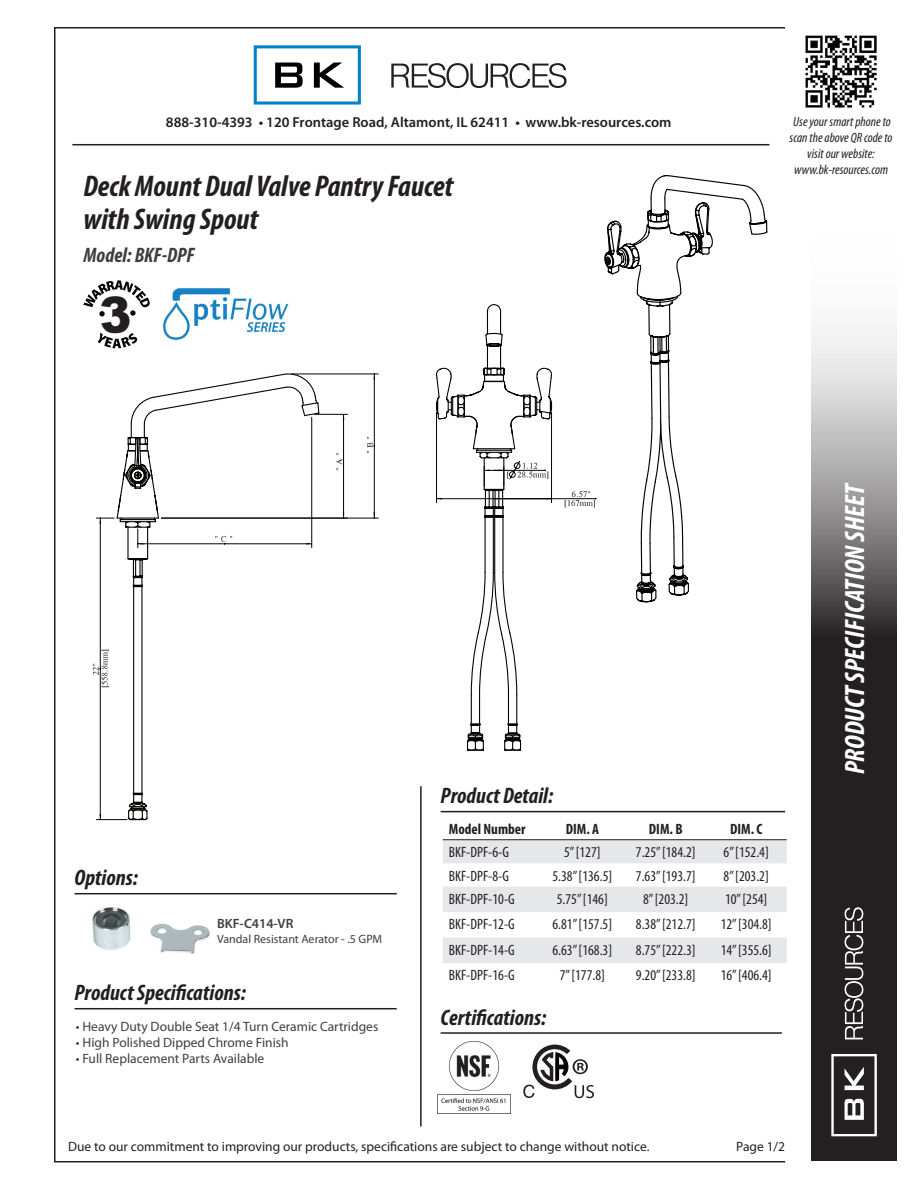
<style>
.page{position:relative;width:918px;height:1188px;background:#fff}
.page>*{position:absolute;margin:0;border:0;box-sizing:border-box;transform-origin:0 0}
.t1{font:italic 700 condensed 30px/33px "Myriad Pro";color:#231f20}
.t2{font:italic 700 condensed 28.05px "Myriad Pro";letter-spacing:-.005em;color:#fff}
.t3{font:italic 700 condensed 22.5px "Myriad Pro";color:#231f20}
.t4{font:italic 700 condensed 21px "Myriad Pro";color:#3e3e3f}
.t5{font:condensed 15px "Myriad Pro";color:#231f20}
.t6{font:700 condensed 15px "Myriad Pro";color:#231f20}
.t7{font:600 14.55px "Myriad Pro";color:#231f20}
.t8{font:13.5px "Myriad Pro";color:#3e3e3f}
.t9{font:13.5px "Myriad Pro";color:#231f20}
.t10{font:italic condensed 13.5px/16.2px "Myriad Pro";color:#231f20;text-align:center}
.t11{font:600 13.5px "Myriad Pro";color:#3e3e3f}
.t12{font:12px "Myriad Pro";color:#3e3e3f}
</style>
<div class="page">
<svg style="left:811px;top:325px;width:86px;height:836px;background:#565354"></svg>
<svg style="left:845px;top:907px;width:18px;height:132px"></svg>
<svg style="left:831px;top:1054px;width:46px;height:82px"></svg>
<img style="left:805px;top:36px;width:72px;height:71px">
<hr style="left:54px;top:1161px;width:731px;height:1px;background:#231f20">
<hr style="left:54px;top:27px;width:731px;height:1px;background:#231f20">
<hr style="left:54px;top:27px;width:2px;height:1134px;background:#231f20">
<svg style="left:254px;top:45px;width:107px;height:60px"></svg>
<svg style="left:391px;top:63px;width:176px;height:25px"></svg>
<hr style="left:72px;top:144px;width:698px;height:1px;background:#231f20">
<hr style="left:75px;top:1008px;width:322px;height:1px;background:#231f20">
<hr style="left:441px;top:1032px;width:341px;height:2px;background:#231f20">
<svg style="left:523px;top:1045px;width:71px;height:53px"></svg>
<img style="left:162px;top:288px;width:127px;height:52px">
<img style="left:437px;top:1041px;width:73px;height:72px">
<hr style="left:441px;top:811px;width:344px;height:1px;background:#231f20">
<hr style="left:420px;top:786px;width:2px;height:340px;background:#231f20">
<hr style="left:75px;top:893px;width:322px;height:1px;background:#231f20">
<img style="left:92px;top:907px;width:118px;height:47px">
<svg style="left:443px;top:840px;width:344px;height:123px"></svg>
<hr style="left:443px;top:839px;width:96px;height:1px;background:#231f20">
<hr style="left:539px;top:839px;width:87px;height:1px;background:#231f20">
<hr style="left:626px;top:839px;width:80px;height:1px;background:#231f20">
<hr style="left:706px;top:839px;width:81px;height:1px;background:#231f20">
<svg style="left:650px;top:175px;width:112px;height:27px"></svg>
<svg style="left:613px;top:202px;width:154px;height:19px"></svg>
<svg style="left:640px;top:589px;width:49px;height:14px"></svg>
<svg style="left:604px;top:221px;width:164px;height:368px"></svg>
<svg style="left:93px;top:373px;width:286px;height:421px"></svg>
<hr style="left:494px;top:498px;width:102px;height:1px;background:#040503">
<svg style="left:565px;top:491px;width:31px;height:17px"></svg>
<svg style="left:467px;top:647px;width:54px;height:91px"></svg>
<svg style="left:436px;top:304px;width:117px;height:343px"></svg>
<svg style="left:83px;top:280px;width:67px;height:68px"></svg>
<p class="t7" style="left:166px;top:113px;width:507px">888-310-4393 • 120 Frontage Road, Altamont, IL 62411 • www.bk-resources.com</p>
<h1 class="t1" style="left:84px;top:169px;width:371px">Deck Mount Dual Valve Pantry Faucet with Swing Spout</h1>
<h3 class="t4" style="left:84px;top:242px;width:113px">Model: BKF-DPF</h3>
<p class="t10" style="left:790px;top:113px;width:105px">Use your smart phone to scan the above QR code to visit our website: www.bk-resources.com</p>
<h3 class="t3" style="left:75px;top:864px;width:65px">Options:</h3>
<p class="t11" style="left:217px;top:915px;width:78px">BKF-C414-VR</p>
<p class="t12" style="left:217px;top:931px;width:167px">Vandal Resistant Aerator - .5 GPM</p>
<h3 class="t3" style="left:75px;top:979px;width:173px">Product Specifications:</h3>
<p class="t8" style="left:76px;top:1018px;width:304px">• Heavy Duty Double Seat 1/4 Turn Ceramic Cartridges</p>
<p class="t8" style="left:76px;top:1034px;width:214px">• High Polished Dipped Chrome Finish</p>
<p class="t8" style="left:76px;top:1051px;width:190px">• Full Replacement Parts Available</p>
<h3 class="t3" style="left:441px;top:782px;width:114px">Product Detail:</h3>
<p class="t6" style="left:449px;top:819px;width:78px">Model Number</p>
<p class="t6" style="left:566px;top:819px;width:35px">DIM. A</p>
<p class="t6" style="left:649px;top:819px;width:35px">DIM. B</p>
<p class="t6" style="left:730px;top:819px;width:34px">DIM. C</p>
<p class="t5" style="left:449px;top:843px;width:62px">BKF-DPF-6-G</p>
<p class="t5" style="left:564px;top:843px;width:38px">5” [127]</p>
<p class="t5" style="left:636px;top:843px;width:61px">7.25” [184.2]</p>
<p class="t5" style="left:724px;top:843px;width:47px">6” [152.4]</p>
<p class="t5" style="left:449px;top:867px;width:62px">BKF-DPF-8-G</p>
<p class="t5" style="left:553px;top:867px;width:61px">5.38” [136.5]</p>
<p class="t5" style="left:636px;top:867px;width:61px">7.63” [193.7]</p>
<p class="t5" style="left:724px;top:867px;width:47px">8” [203.2]</p>
<p class="t5" style="left:449px;top:890px;width:68px">BKF-DPF-10-G</p>
<p class="t5" style="left:557px;top:890px;width:53px">5.75” [146]</p>
<p class="t5" style="left:643px;top:890px;width:47px">8” [203.2]</p>
<p class="t5" style="left:725px;top:890px;width:44px">10” [254]</p>
<p class="t5" style="left:449px;top:915px;width:68px">BKF-DPF-12-G</p>
<p class="t5" style="left:553px;top:915px;width:61px">6.81” [157.5]</p>
<p class="t5" style="left:636px;top:915px;width:61px">8.38” [212.7]</p>
<p class="t5" style="left:721px;top:915px;width:53px">12” [304.8]</p>
<p class="t5" style="left:449px;top:941px;width:68px">BKF-DPF-14-G</p>
<p class="t5" style="left:553px;top:941px;width:61px">6.63” [168.3]</p>
<p class="t5" style="left:636px;top:941px;width:61px">8.75” [222.3]</p>
<p class="t5" style="left:721px;top:941px;width:53px">14” [355.6]</p>
<p class="t5" style="left:449px;top:966px;width:68px">BKF-DPF-16-G</p>
<p class="t5" style="left:560px;top:966px;width:47px">7” [177.8]</p>
<p class="t5" style="left:636px;top:966px;width:61px">9.20” [233.8]</p>
<p class="t5" style="left:721px;top:966px;width:53px">16” [406.4]</p>
<h3 class="t3" style="left:441px;top:1003px;width:107px">Certifications:</h3>
<h2 class="t2" style="left:837px;top:774px;width:293px;rotate:-90deg">PRODUCT SPECIFICATION SHEET</h2>
<p class="t9" style="left:68px;top:1138px;width:583px">Due to our commitment to improving our products, specifications are subject to change without notice.</p>
<p class="t9" style="left:736px;top:1138px;width:50px">Page 1/2</p>
</div>
